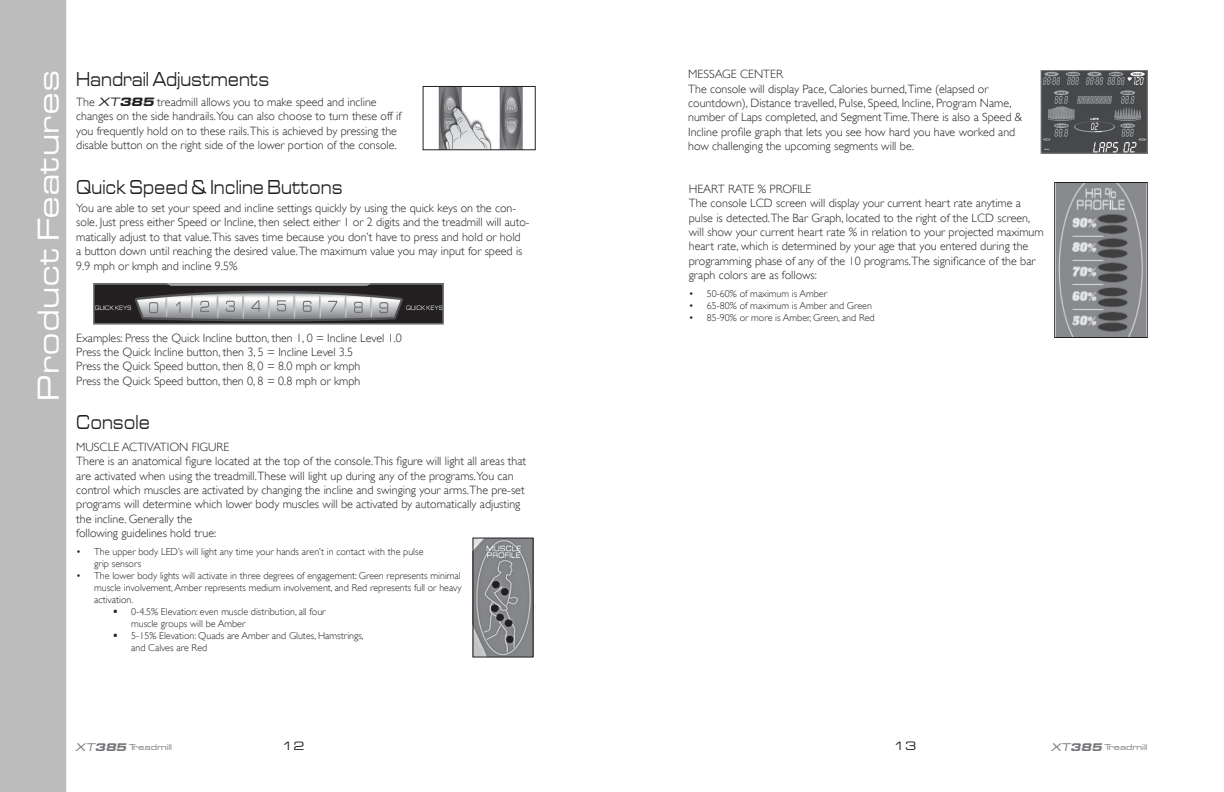
<style>
.page{position:relative;width:1224px;height:792px;background:#fff}
.page>*{position:absolute;margin:0;border:0;box-sizing:border-box;transform-origin:0 0}
.t1{font:30px "Eddmond";color:#fff}
.t2{font:20px "Eddmond";color:#231f20;scale:.73 1}
.t3{font:300 12px/14.4px "Gill Sans";color:#231f20}
.t4{font:12px "Eddmond";color:#231f20}
.t5{font:300 10px/12px "Gill Sans";color:#231f20}
.t6{font:8.2px "Eddmond";color:#757679}
.s1{font-family:"Eddmond";font-weight:400;font-style:italic}
.s2{font-family:"Eddmond";font-weight:700;font-style:italic}
.s3{font-style:italic;font-size:11px}
.s4{font-weight:700;font-style:italic;font-size:11px}
</style>
<div class="page">
<div style="left:0;top:0;width:66px;height:792px;background:#bdbcbc"></div>
<img style="left:1043px;top:72px;width:103px;height:80px">
<div style="left:1041px;top:70px;width:107px;height:84px;border:1px solid #808083"></div>
<img style="left:438px;top:88px;width:85px;height:60px">
<div style="left:423px;top:86px;width:113px;height:64px;border:1px solid #231f20"></div>
<img style="left:1056px;top:184px;width:90px;height:152px">
<div style="left:1054px;top:182px;width:94px;height:156px;border:1px solid #231f20"></div>
<img style="left:475px;top:540px;width:57px;height:116px">
<div style="left:473px;top:538px;width:61px;height:120px;border:1px solid #231f20"></div>
<img style="left:95px;top:285px;width:347px;height:38px">
<div style="left:93px;top:283px;width:351px;height:42px;border:1px solid #808083"></div>
<h1 class="t1" style="left:28px;top:401px;width:333px;rotate:-90deg">Product Features</h1>
<h2 class="t2" style="left:76px;top:66px;width:266px">Handrail Adjustments</h2>
<p class="t3" style="left:76px;top:95px;width:327px">The <span class="s1">XT</span><span class="s2">385</span> treadmill allows you to make speed and incline changes on the side handrails.You can also choose to turn these off if you frequently hold on to these rails.This is achieved by pressing the disable button on the right side of the lower portion of the console.</p>
<h2 class="t2" style="left:76px;top:173px;width:366px">Quick Speed &amp; Incline Buttons</h2>
<p class="t3" style="left:76px;top:201px;width:455px">You are able to set your speed and incline settings quickly by using the quick keys on the con&shy;sole. Just press either Speed or Incline, then select either 1 or 2 digits and the treadmill will auto&shy;matically adjust to that value.This saves time because you don’t have to press and hold or hold<br>a button down until reaching the desired value.The maximum value you may input for speed is 9.9 mph or kmph and incline 9.5%</p>
<p class="t3" style="left:76px;top:330px;width:327px">Examples: Press the Quick Incline button, then 1, 0 = Incline Level 1.0<br>Press the Quick Incline button, then 3, 5 = Incline Level 3.5<br>Press the Quick Speed button, then 8, 0 = 8.0 mph or kmph<br>Press the Quick Speed button, then 0, 8 = 0.8 mph or kmph</p>
<h2 class="t2" style="left:76px;top:408px;width:102px">Console</h2>
<p class="t3" style="left:76px;top:440px;width:451px">MUSCLE ACTIVATION FIGURE<br>There is an anatomical figure located at the top of the console.This figure will light all areas that are activated when using the treadmill.These will light up during any of the programs.You can control which muscles are activated by changing the incline and swinging your arms.The pre-set programs will determine which lower body muscles will be activated by automatically adjusting the incline. Generally the<br>following guidelines hold true:</p>
<p class="t5" style="left:94px;top:546px;width:331px;text-indent:-18px">• The upper body LED’s will light any time your hands aren’t in contact with the pulse grip sensors</p>
<p class="t5" style="left:76px;top:570px;width:386px">• The lower body lights will activate in three degrees of engagement: Green represents minimal</p>
<p class="t5" style="left:94px;top:582px;width:369px">muscle involvement, Amber represents medium involvement, and Red represents full or heavy</p>
<p class="t5" style="left:94px;top:594px;width:40px">activation.</p>
<p class="t5" style="left:131px;top:606px;width:196px">0-4.5% Elevation: even muscle distribution, all four</p>
<p class="t5" style="left:131px;top:618px;width:116px">muscle groups will be Amber</p>
<p class="t5" style="left:131px;top:630px;width:234px">5-15% Elevation: Quads are Amber and Glutes, Hamstrings,</p>
<p class="t5" style="left:131px;top:642px;width:77px">and Calves are Red</p>
<p class="t3" style="left:688px;top:67px;width:335px">MESSAGE CENTER<br>The console will display Pace, Calories burned,Time (elapsed or countdown), Distance travelled, Pulse, Speed, Incline, Program Name, number of Laps completed, and Segment Time.There is also a Speed &amp; Incline profile graph that lets you see how hard you have worked and how challenging the upcoming segments will be.</p>
<p class="t3" style="left:689px;top:182px;width:356px">HEART RATE % PROFILE<br>The console LCD screen will display your current heart rate anytime a pulse is detected.The Bar Graph, located to the right of the LCD screen, will show your current heart rate % in relation to your projected maximum heart rate, which is determined by your age that you entered during the programming phase of any of the 10 programs.The significance of the bar graph colors are as follows:</p>
<p class="t5" style="left:689px;top:288px;width:140px">• 50-60% of maximum is Amber</p>
<p class="t5" style="left:689px;top:300px;width:185px">• 65-80% of maximum is Amber and Green</p>
<p class="t5" style="left:689px;top:312px;width:187px">• 85-90% or more is Amber, Green, and Red</p>
<p class="t6" style="left:75px;top:742px;width:98px"><span class="s3">XT</span><span class="s4">385</span>Treadmill</p>
<p class="t4" style="left:282px;top:738px;width:24px">12</p>
<p class="t4" style="left:894px;top:738px;width:24px">13</p>
<p class="t6" style="left:1051px;top:742px;width:98px"><span class="s3">XT</span><span class="s4">385</span>Treadmill</p>
</div>
